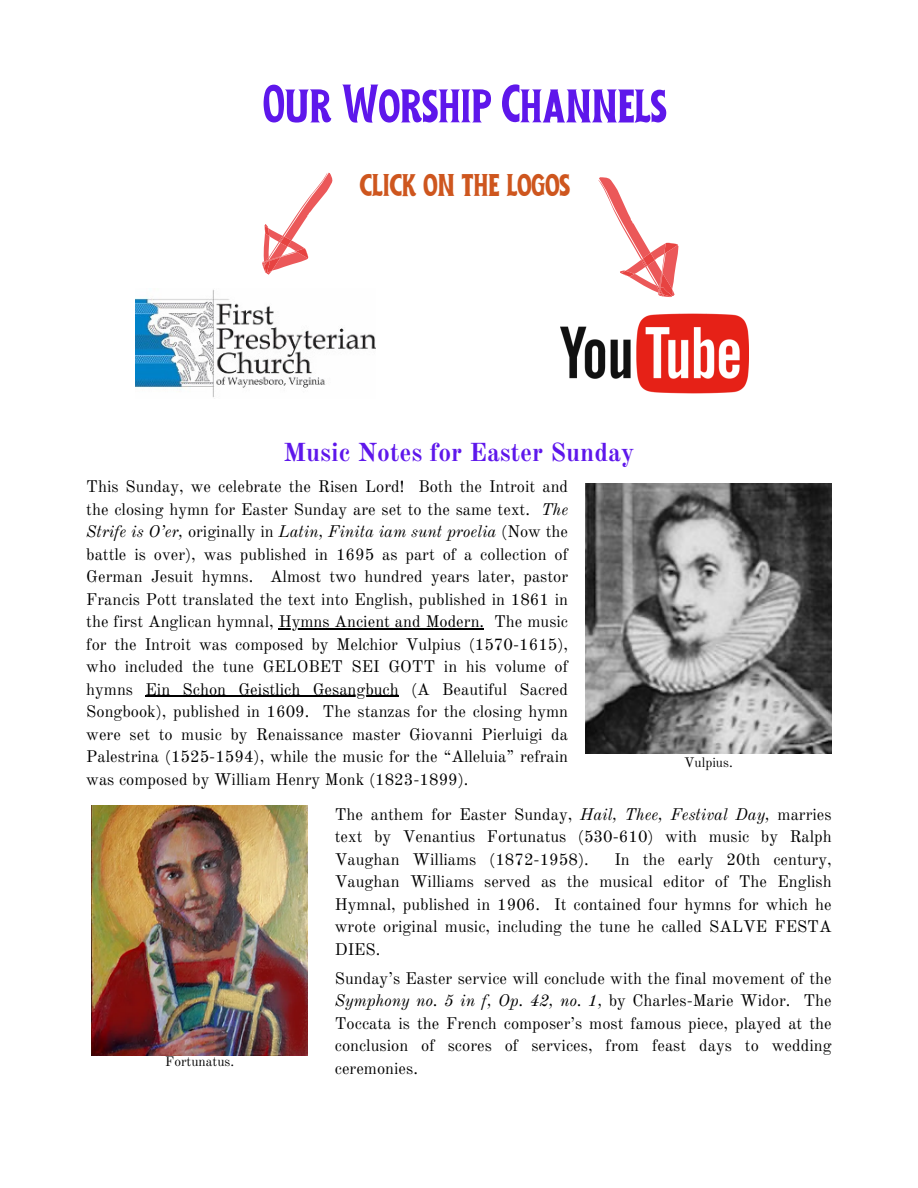
<style>
.page{position:relative;width:918px;height:1188px;background:#fff}
.page>*{position:absolute;margin:0;border:0;box-sizing:border-box;transform-origin:0 0}
.t1{font:68.85px "Welder Miles";color:#5e17eb}
.t2{font:45.9px "Welder Miles";color:#ce561e}
.t3{font:700 25.5px "Old Standard";color:#5e17eb}
.t4{font:16.5px/22.5px "Old Standard";color:#000;text-align:justify}
.t5{font:13.5px "Old Standard";color:#000}
.s1{font-style:italic}
</style>
<div class="page">
<img style="left:136px;top:289px;width:240px;height:109px">
<svg style="left:262px;top:172px;width:71px;height:103px"></svg>
<svg style="left:598px;top:177px;width:81px;height:120px"></svg>
<img style="left:561px;top:313px;width:187px;height:81px">
<img style="left:585px;top:483px;width:247px;height:270px">
<img style="left:92px;top:805px;width:216px;height:250px">
<hr style="left:279px;top:628px;width:205px;height:1px;background:#000">
<hr style="left:146px;top:696px;width:253px;height:1px;background:#000">
<p class="t1" style="left:263px;top:68px;width:405px">Our Worship Channels</p>
<p class="t2" style="left:360px;top:160px;width:212px">clickonthe logos</p>
<h3 class="t3" style="left:284px;top:437px;width:352px">Music Notes for Easter Sunday</h3>
<p class="t4" style="left:86px;top:475px;width:483px">This Sunday, we celebrate the Risen Lord! Both the Introit and the closing hymn for Easter Sunday are set to the same text. <span class="s1">The Strife is O’er,</span> originally in <span class="s1">Latin, Finita iam sunt proelia</span> (Now the battle is over), was published in 1695 as part of a collection of German Jesuit hymns. Almost two hundred years later, pastor Francis Pott translated the text into English, published in 1861 in the first Anglican hymnal, Hymns Ancient and Modern. The music</p>
<p class="t4" style="left:86px;top:633px;width:483px">for the Introit was composed by Melchior Vulpius (1570-1615), who included the tune GELOBET SEI GOTT in his volume of hymns</p>
<p class="t4" style="left:86px;top:678px;width:483px;text-indent:59px">Ein Schon Geistlich Gesangbuch (A Beautiful Sacred Songbook), published in 1609. The stanzas for the closing hymn were set to music by Renaissance master Giovanni Pierluigi da Palestrina (1525-1594), while the music for the “Alleluia” refrain was composed by William Henry Monk (1823-1899).</p>
<p class="t5" style="left:684px;top:755px;width:50px">Vulpius.</p>
<h3 class="t5" style="left:165px;top:1054px;width:70px">Fortunatus.</h3>
<h2 class="t4" style="left:335px;top:803px;width:498px">The anthem for Easter Sunday, <span class="s1">Hail, Thee, Festival Day,</span> marries text by Venantius Fortunatus (530-610) with music by Ralph Vaughan Williams (1872-1958).</h2>
<h2 class="t4" style="left:335px;top:848px;width:498px;text-indent:280px">In the early 20th century, Vaughan Williams served as the musical editor of The English Hymnal, published in 1906. It contained four hymns for which he wrote original music, including the tune he called SALVE FESTA DIES.</h2>
<h3 class="t4" style="left:335px;top:967px;width:498px">Sunday’s Easter service will conclude with the final movement of the <span class="s1">Symphony no. 5 in f, Op. 42, no. 1,</span> by Charles-Marie Widor. The Toccata is the French composer’s most famous piece, played at the conclusion of scores of services, from feast days to wedding ceremonies.</h3>
</div>
